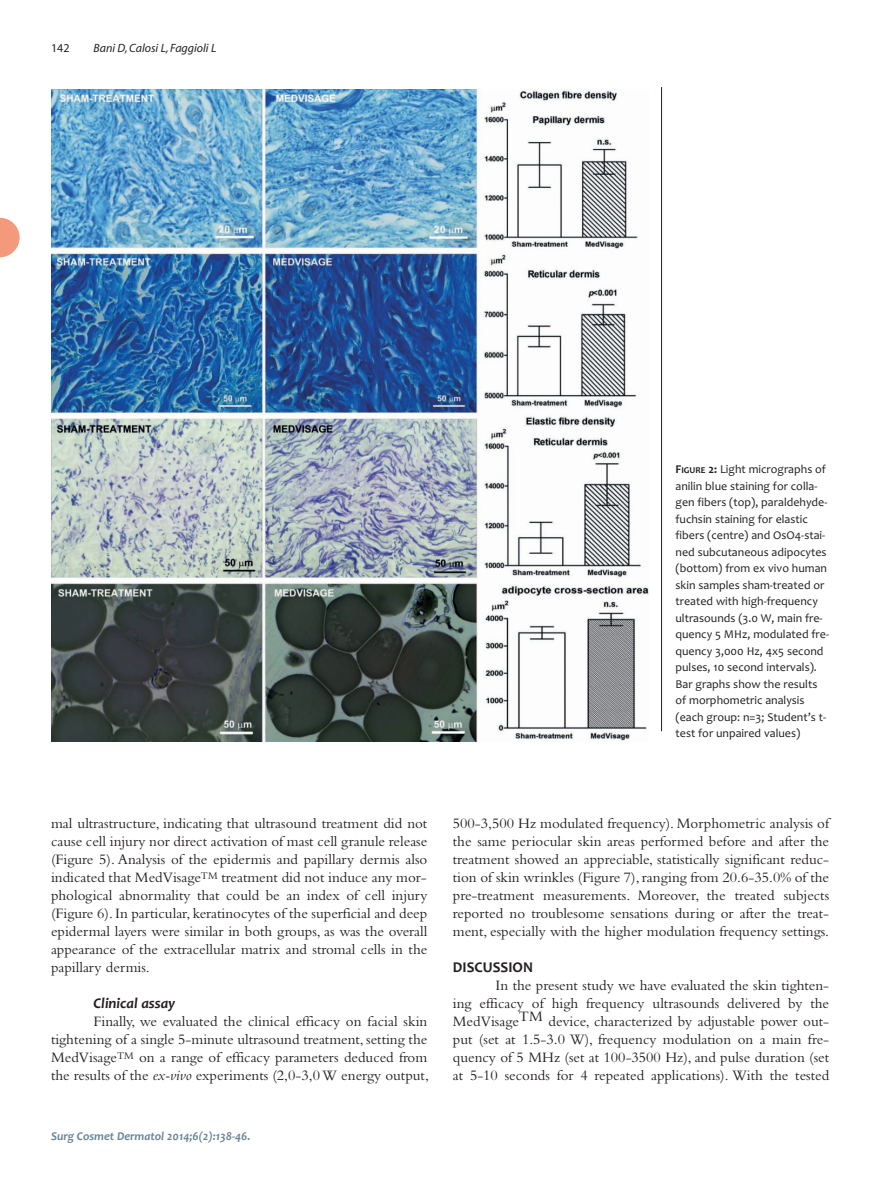
<style>
.page{position:relative;width:893px;height:1191px;background:#fff}
.page>*{position:absolute;margin:0;border:0;box-sizing:border-box;transform-origin:0 0}
.t1{font:15px/18px "Bembo";color:#231f20;text-align:justify}
.t2{font:italic 700 15px "Candara";color:#231f20}
.t3{font:700 15px "Candara";color:#231f20}
.t4{font:12px/16.5px "Candara";color:#231f20}
.t5{font:italic 700 12px "Candara";color:#678593}
.t6{font:italic 12px "Myriad";color:#231f20}
.t7{font:12px "Myriad";color:#231f20}
.s1{font-weight:700}
.s2{font-weight:700;font-size:9px}
.s3{font-style:italic}
</style>
<div class="page">
<img style="left:51px;top:89px;width:597px;height:653px">
<hr style="left:661px;top:87px;width:1px;height:644px;background:#231f20">
<svg style="left:0;top:218px;width:20px;height:39px"></svg>
<p class="t7" style="left:51px;top:44px;width:20px">142</p>
<p class="t6" style="left:94px;top:44px;width:124px">Bani D, Calosi L, Faggioli L</p>
<p class="t4" style="left:675px;top:462px;width:155px"><span class="s1">F</span><span class="s2">IGURE</span> <span class="s1">2:</span> Light micrographs of anilin blue staining for colla&shy;gen fibers (top), paraldehyde&shy;fuchsin staining for elastic fibers (centre) and OsO4-stai&shy;ned subcutaneous adipocytes (bottom) from ex vivo human skin samples sham-treated or treated with high-frequency ultrasounds (3.0 W, main fre&shy;quency 5 MHz, modulated fre&shy;quency 3,000 Hz, 4x5 second pulses, 10 second intervals).<br>Bar graphs show the results of morphometric analysis (each group: n=3; Student’s t&shy;test for unpaired values)</p>
<p class="t1" style="left:51px;top:816px;width:378px">mal ultrastructure, indicating that ultrasound treatment did not cause cell injury nor direct activation of mast cell granule release (Figure 5). Analysis of the epidermis and papillary dermis also indicated that MedVisage<sup>TM</sup> treatment did not induce any mor&shy;phological abnormality that could be an index of cell injury (Figure 6). In particular, keratinocytes of the superficial and deep epidermal layers were similar in both groups, as was the overall appearance of the extracellular matrix and stromal cells in the papillary dermis.</p>
<p class="t2" style="left:94px;top:994px;width:83px">Clinical assay</p>
<p class="t1" style="left:51px;top:1014px;width:379px;text-indent:43px">Finally, we evaluated the clinical efficacy on facial skin tightening of a single 5-minute ultrasound treatment, setting the MedVisage<sup>TM</sup> on a range of efficacy parameters deduced from the results of the <span class="s3">ex-vivo</span> experiments (2,0-3,0 W energy output,</p>
<p class="t5" style="left:51px;top:1128px;width:201px">Surg Cosmet Dermatol 2014;6(2):138-46.</p>
<p class="t1" style="left:453px;top:816px;width:378px">500-3,500 Hz modulated frequency). Morphometric analysis of the same periocular skin areas performed before and after the treatment showed an appreciable, statistically significant reduc&shy;tion of skin wrinkles (Figure 7), ranging from 20.6-35.0% of the pre-treatment measurements. Moreover, the treated subjects reported no troublesome sensations during or after the treat&shy;ment, especially with the higher modulation frequency settings.</p>
<p class="t3" style="left:453px;top:962px;width:82px">DISCUSSION</p>
<p class="t1" style="left:453px;top:978px;width:378px;text-indent:43px">In the present study we have evaluated the skin tighten&shy;ing efficacy of high frequency ultrasounds delivered by the MedVisageTM device, characterized by adjustable power out&shy;put (set at 1.5-3.0 W), frequency modulation on a main fre&shy;quency of 5 MHz (set at 100-3500 Hz), and pulse duration (set at 5-10 seconds for 4 repeated applications). With the tested</p>
</div>
